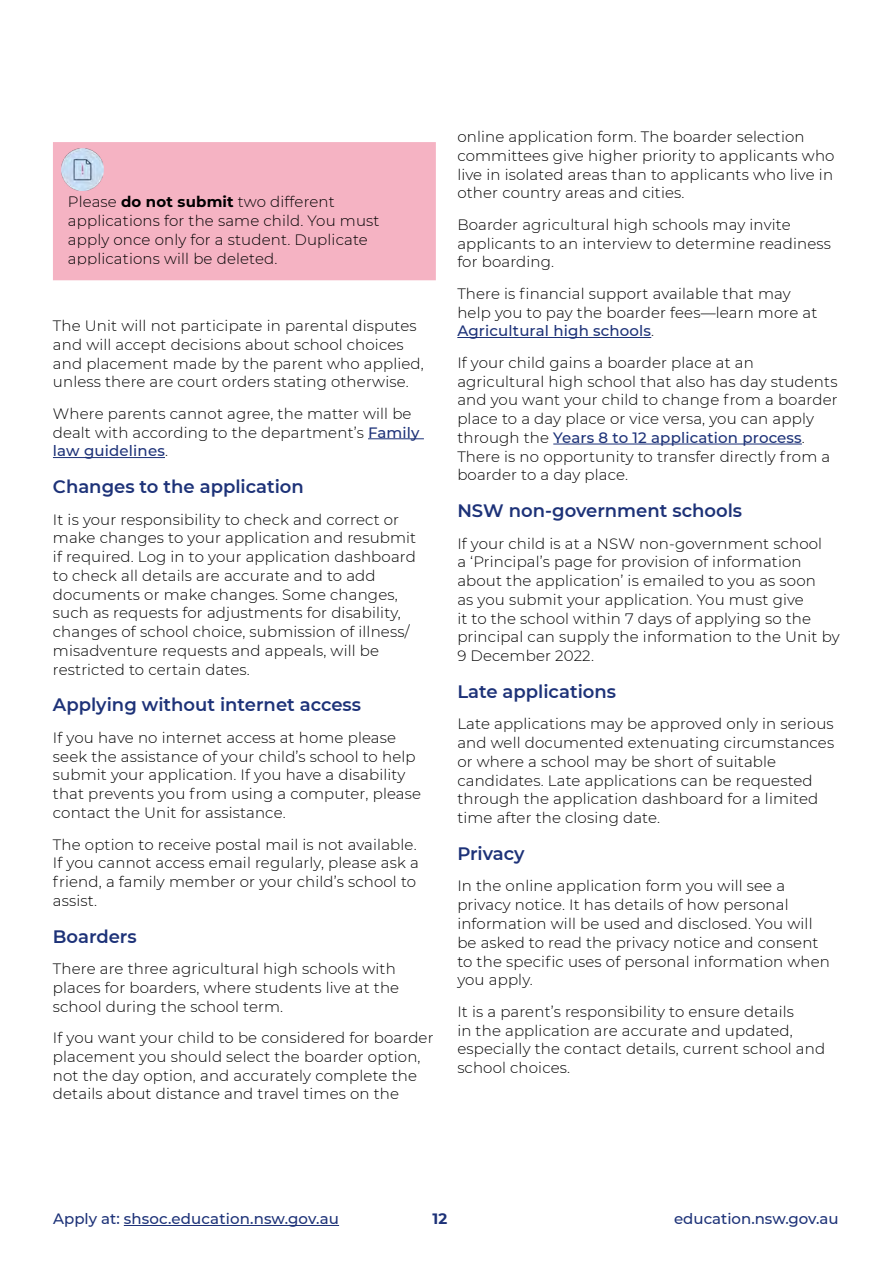
<style>
.page{position:relative;width:893px;height:1263px;background:#fff}
.page>*{position:absolute;margin:0;border:0;box-sizing:border-box;transform-origin:0 0}
.Body_Heading_2{font:600 18px "Montserrat";color:#1d3278}
.t1{font:300 15px/18.8px "Montserrat";letter-spacing:.01em;color:#000}
.t2{font:500 15px "Montserrat";color:#1d3278}
.t3{font:700 15px "Montserrat";color:#1d3278}
.s1{font-weight:700}
.s2{font-weight:500;color:#1d3278}
</style>
<div class="page">
<hr style="left:124px;top:1225px;width:215px;height:1px;background:#1d3278">
<hr style="left:368px;top:438px;width:56px;height:1px;background:#1d3278">
<hr style="left:53px;top:457px;width:112px;height:1px;background:#1d3278">
<div style="left:60px;top:150px;width:368px;height:123px;background:#f5b3c3"></div>
<div style="left:53px;top:142px;width:383px;height:138px;border:15px solid #f5b3c3"></div>
<img style="left:62px;top:148px;width:41px;height:42px">
<hr style="left:457px;top:337px;width:194px;height:1px;background:#1d3278">
<hr style="left:553px;top:444px;width:249px;height:1px;background:#1d3278">
<p class="t1" style="left:68px;top:192px;width:313px">Please <span class="s1">do not submit</span> two different applications for the same child. You must apply once only for a student. Duplicate applications will be deleted.</p>
<p class="t1" style="left:53px;top:316px;width:372px">The Unit will not participate in parental disputes and will accept decisions about school choices and placement made by the parent who applied, unless there are court orders stating otherwise.</p>
<p class="t1" style="left:53px;top:404px;width:368px">Where parents cannot agree, the matter will be dealt with according to the department’s <span class="s2">Family law guidelines</span>.</p>
<h4 class="Body_Heading_2" style="left:53px;top:474px;width:252px">Changes to the application</h4>
<p class="t1" style="left:53px;top:509px;width:365px">It is your responsibility to check and correct or make changes to your application and resubmit if required. Log in to your application dashboard to check all details are accurate and to add documents or make changes. Some changes, such as requests for adjustments for disability, changes of school choice, submission of illness/ misadventure requests and appeals, will be restricted to certain dates.</p>
<h4 class="Body_Heading_2" style="left:53px;top:692px;width:310px">Applying without internet access</h4>
<p class="t1" style="left:53px;top:728px;width:370px">If you have no internet access at home please seek the assistance of your child’s school to help submit your application. If you have a disability that prevents you from using a computer, please contact the Unit for assistance.</p>
<p class="t1" style="left:53px;top:834px;width:367px">The option to receive postal mail is not available.<br>If you cannot access email regularly, please ask a friend, a family member or your child’s school to assist.</p>
<h4 class="Body_Heading_2" style="left:53px;top:923px;width:85px">Boarders</h4>
<p class="t1" style="left:53px;top:959px;width:348px">There are three agricultural high schools with places for boarders, where students live at the school during the school term.</p>
<p class="t1" style="left:53px;top:1028px;width:382px">If you want your child to be considered for boarder placement you should select the boarder option, not the day option, and accurately complete the details about distance and travel times on the</p>
<p class="t1" style="left:457px;top:127px;width:379px">online application form. The boarder selection committees give higher priority to applicants who live in isolated areas than to applicants who live in other country areas and cities.</p>
<p class="t1" style="left:457px;top:215px;width:375px">Boarder agricultural high schools may invite applicants to an interview to determine readiness for boarding.</p>
<p class="t1" style="left:457px;top:284px;width:361px">There is financial support available that may help you to pay the boarder fees—learn more at<br><span class="s2">Agricultural high schools</span>.</p>
<p class="t1" style="left:457px;top:353px;width:382px">If your child gains a boarder place at an agricultural high school that also has day students and you want your child to change from a boarder place to a day place or vice versa, you can apply through the <span class="s2">Years 8 to 12 application process</span>.<br>There is no opportunity to transfer directly from a boarder to a day place.</p>
<h4 class="Body_Heading_2" style="left:457px;top:498px;width:286px">NSW non-government schools</h4>
<p class="t1" style="left:457px;top:533px;width:384px">If your child is at a NSW non-government school<br>a ‘Principal’s page for provision of information about the application’ is emailed to you as soon<br>as you submit your application. You must give<br>it to the school within 7 days of applying so the principal can supply the information to the Unit by 9 December 2022.</p>
<h4 class="Body_Heading_2" style="left:457px;top:679px;width:160px">Late applications</h4>
<p class="t1" style="left:457px;top:714px;width:378px">Late applications may be approved only in serious and well documented extenuating circumstances or where a school may be short of suitable candidates. Late applications can be requested through the application dashboard for a limited time after the closing date.</p>
<h4 class="Body_Heading_2" style="left:457px;top:841px;width:69px">Privacy</h4>
<p class="t1" style="left:457px;top:876px;width:374px">In the online application form you will see a privacy notice. It has details of how personal information will be used and disclosed. You will be asked to read the privacy notice and consent to the specific uses of personal information when you apply.</p>
<p class="t1" style="left:457px;top:1001px;width:369px">It is a parent’s responsibility to ensure details<br>in the application are accurate and updated, especially the contact details, current school and school choices.</p>
<p class="t2" style="left:53px;top:1208px;width:287px">Apply at: shsoc.education.nsw.gov.au</p>
<p class="t3" style="left:433px;top:1208px;width:16px">12</p>
<p class="t2" style="left:674px;top:1208px;width:166px">education.nsw.gov.au</p>
</div>
